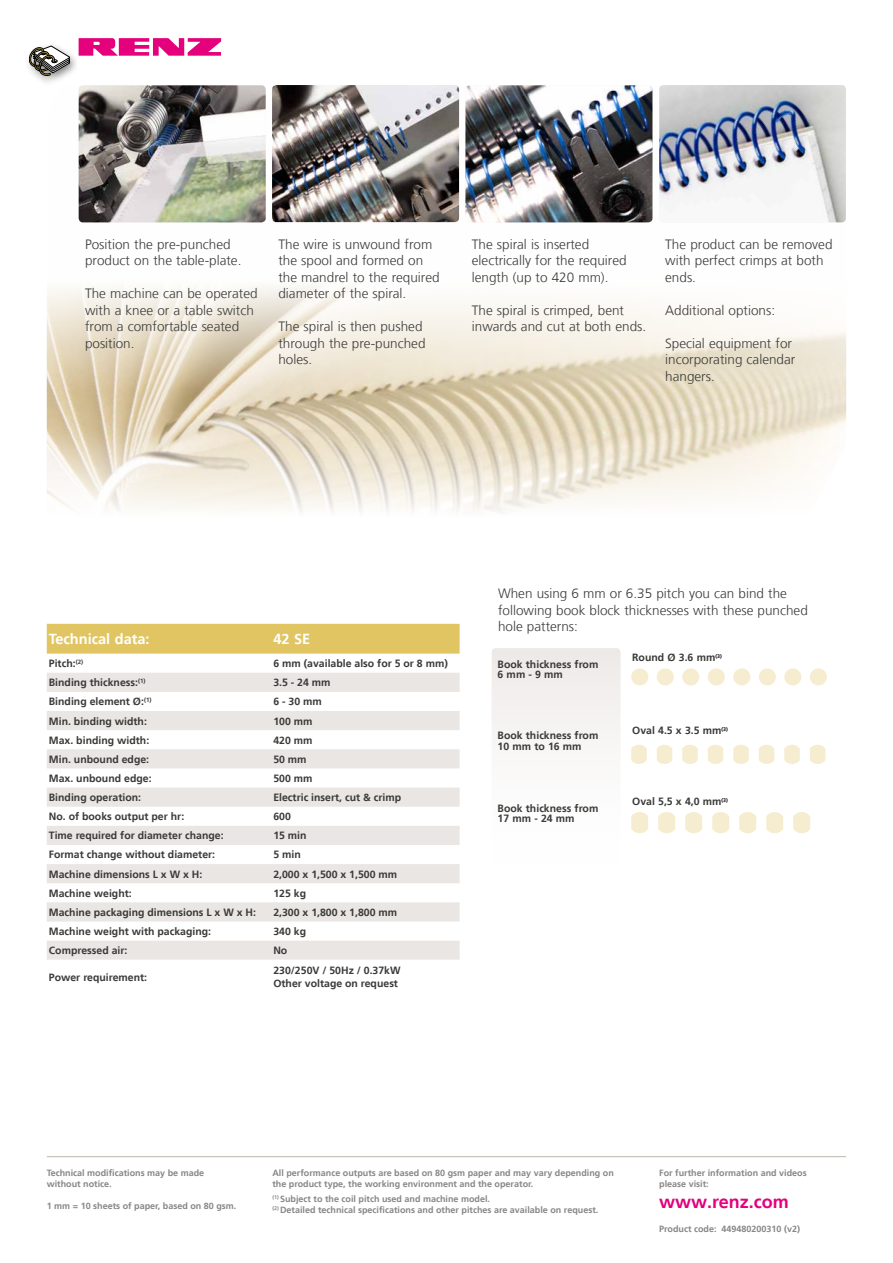
<style>
.page{position:relative;width:893px;height:1263px;background:#fff}
.page>*{position:absolute;margin:0;border:0;box-sizing:border-box;transform-origin:0 0}
.t1{font:700 18px "Frutiger LT";color:#e5007c}
.t2{font:700 14.55px "Frutiger LT";color:#fff}
.t3{font:300 13.5px/16.5px "Frutiger LT";color:#3a3a39}
.t4{font:700 10.5px/10.5px "Frutiger LT";color:#3a3a39}
.t5{font:700 9px/10.8px "Frutiger LT";color:#868786}
</style>
<div class="page">
<img style="left:47px;top:88px;width:799px;height:284px">
<svg style="left:46px;top:372px;width:801px;height:140px"></svg>
<hr style="left:47px;top:1156px;width:799px;height:1px;background:#beb8b0">
<svg style="left:79px;top:38px;width:142px;height:18px"></svg>
<div style="left:23px;top:42px;width:56px;height:45px;background:#000;opacity:.5"></div>
<svg style="left:29px;top:46px;width:41px;height:30px"></svg>
<div style="left:492px;top:648px;width:129px;height:230px;background:linear-gradient(to bottom,#efebe9,#fff);border-radius:4px"></div>
<div style="left:47px;top:624px;width:413px;height:30px;background:#e1c562"></div>
<svg style="left:47px;top:673px;width:413px;height:287px;fill:#e9e6e3"></svg>
<img style="left:659px;top:85px;width:187px;height:137px">
<img style="left:465px;top:85px;width:187px;height:137px">
<img style="left:272px;top:85px;width:187px;height:137px">
<img style="left:79px;top:85px;width:187px;height:137px">
<svg style="left:631px;top:668px;width:196px;height:17px"></svg>
<svg style="left:631px;top:744px;width:194px;height:20px"></svg>
<svg style="left:631px;top:812px;width:179px;height:22px"></svg>
<p class="t3" style="left:85px;top:236px;width:158px">Position the pre-punched product on the table-plate.</p>
<p class="t3" style="left:85px;top:286px;width:174px">The machine can be operated with a knee or a table switch from a comfortable seated position.</p>
<p class="t3" style="left:278px;top:236px;width:163px">The wire is unwound from the spool and formed on the mandrel to the required diameter of the spiral.</p>
<p class="t3" style="left:278px;top:319px;width:149px">The spiral is then pushed through the pre-punched holes.</p>
<p class="t3" style="left:472px;top:236px;width:156px">The spiral is inserted electrically for the required length (up to 420 mm).</p>
<p class="t3" style="left:472px;top:302px;width:176px">The spiral is crimped, bent inwards and cut at both ends.</p>
<p class="t3" style="left:665px;top:236px;width:169px">The product can be removed with perfect crimps at both ends.</p>
<p class="t3" style="left:665px;top:302px;width:111px">Additional options:</p>
<p class="t3" style="left:665px;top:335px;width:132px">Special equipment for incorporating calendar hangers.</p>
<h2 class="t2" style="left:49px;top:630px;width:102px">Technical data:</h2>
<h2 class="t2" style="left:273px;top:630px;width:38px">42 SE</h2>
<p class="t4" style="left:49px;top:658px;width:36px">Pitch:<sup>(2)</sup></p>
<p class="t4" style="left:273px;top:658px;width:176px">6 mm (available also for 5 or 8 mm)</p>
<p class="t4" style="left:49px;top:677px;width:98px">Binding thickness:<sup>(1)</sup></p>
<p class="t4" style="left:273px;top:677px;width:59px">3.5 - 24 mm</p>
<p class="t4" style="left:49px;top:696px;width:104px">Binding element Ø:<sup>(1)</sup></p>
<p class="t4" style="left:273px;top:696px;width:50px">6 - 30 mm</p>
<p class="t4" style="left:49px;top:716px;width:100px">Min. binding width:</p>
<p class="t4" style="left:273px;top:716px;width:41px">100 mm</p>
<p class="t4" style="left:49px;top:735px;width:102px">Max. binding width:</p>
<p class="t4" style="left:273px;top:735px;width:41px">420 mm</p>
<p class="t4" style="left:49px;top:754px;width:102px">Min. unbound edge:</p>
<p class="t4" style="left:273px;top:754px;width:35px">50 mm</p>
<p class="t4" style="left:49px;top:773px;width:104px">Max. unbound edge:</p>
<p class="t4" style="left:273px;top:773px;width:41px">500 mm</p>
<p class="t4" style="left:49px;top:792px;width:94px">Binding operation:</p>
<p class="t4" style="left:273px;top:792px;width:129px">Electric insert, cut &amp; crimp</p>
<p class="t4" style="left:49px;top:811px;width:137px">No. of books output per hr:</p>
<p class="t4" style="left:273px;top:811px;width:19px">600</p>
<p class="t4" style="left:49px;top:830px;width:176px">Time required for diameter change:</p>
<p class="t4" style="left:273px;top:830px;width:35px">15 min</p>
<p class="t4" style="left:49px;top:850px;width:168px">Format change without diameter:</p>
<p class="t4" style="left:273px;top:850px;width:29px">5 min</p>
<p class="t4" style="left:49px;top:869px;width:155px">Machine dimensions L x W x H:</p>
<p class="t4" style="left:273px;top:869px;width:125px">2,000 x 1,500 x 1,500 mm</p>
<p class="t4" style="left:49px;top:888px;width:84px">Machine weight:</p>
<p class="t4" style="left:273px;top:888px;width:34px">125 kg</p>
<p class="t4" style="left:49px;top:907px;width:209px">Machine packaging dimensions L x W x H:</p>
<p class="t4" style="left:273px;top:907px;width:125px">2,300 x 1,800 x 1,800 mm</p>
<p class="t4" style="left:49px;top:926px;width:164px">Machine weight with packaging:</p>
<p class="t4" style="left:273px;top:926px;width:34px">340 kg</p>
<p class="t4" style="left:49px;top:945px;width:80px">Compressed air:</p>
<p class="t4" style="left:273px;top:945px;width:15px">No</p>
<p class="t4" style="left:49px;top:972px;width:100px">Power requirement:</p>
<p class="t4" style="left:273px;top:964px;width:129px;line-height:12.6px">230/250V / 50Hz / 0.37kW<br>Other voltage on request</p>
<p class="t3" style="left:498px;top:585px;width:311px">When using 6 mm or 6.35 pitch you can bind the following book block thicknesses with these punched hole patterns:</p>
<p class="t4" style="left:498px;top:659px;width:102px">Book thickness from<br>6 mm - 9 mm</p>
<p class="t4" style="left:498px;top:730px;width:102px">Book thickness from<br>10 mm to 16 mm</p>
<p class="t4" style="left:498px;top:803px;width:102px">Book thickness from<br>17 mm - 24 mm</p>
<p class="t4" style="left:632px;top:653px;width:91px">Round Ø 3.6 mm<sup>(3)</sup></p>
<p class="t4" style="left:632px;top:726px;width:97px">Oval 4.5 x 3.5 mm<sup>(3)</sup></p>
<p class="t4" style="left:632px;top:796px;width:97px">Oval 5,5 x 4,0 mm<sup>(3)</sup></p>
<p class="t5" style="left:47px;top:1168px;width:159px">Technical modifications may be made without notice.</p>
<p class="t5" style="left:47px;top:1200px;width:191px">1 mm = 10 sheets of paper, based on 80 gsm.</p>
<p class="t5" style="left:272px;top:1168px;width:343px">All performance outputs are based on 80 gsm paper and may vary depending on the product type, the working environment and the operator.</p>
<p class="t5" style="left:272px;top:1194px;width:327px"><sup>(1)</sup> Subject to the coil pitch used and machine model.<br><sup>(2)</sup> Detailed technical specifications and other pitches are available on request.</p>
<p class="t5" style="left:659px;top:1168px;width:149px">For further information and videos please visit:</p>
<h1 class="t1" style="left:659px;top:1191px;width:131px">www.renz.com</h1>
<p class="t5" style="left:659px;top:1224px;width:142px">Product code: 449480200310 (v2)</p>
</div>
